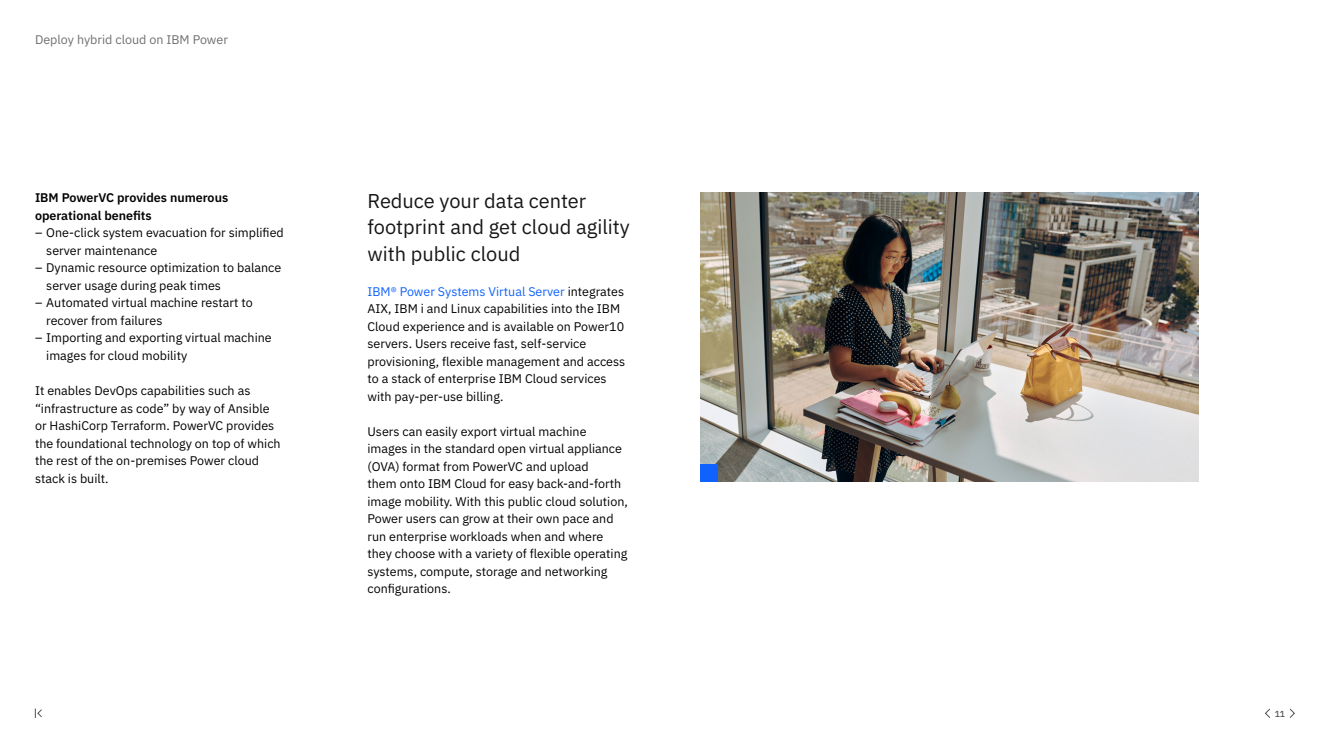
<style>
.page{position:relative;width:1330px;height:753px;background:#fff}
.page>*{position:absolute;margin:0;border:0;box-sizing:border-box;transform-origin:0 0}
.t1{font:20px/26.2px "IBM Plex Sans";color:#161616}
.t2{font:12.5px/17.5px "IBM Plex Sans";color:#000}
.t3{font:600 12.5px/17.5px "IBM Plex Sans";color:#000}
.t4{font:12.5px "IBM Plex Sans";color:#6f6f6f}
.t5{font:500 8.75px "IBM Plex Sans";color:#525252}
.s1{color:#0f62fe}
</style>
<div class="page">
<img style="left:700px;top:192px;width:499px;height:289px">
<svg style="left:1265px;top:708px;width:5px;height:10px"></svg>
<svg style="left:1289px;top:708px;width:6px;height:10px"></svg>
<svg style="left:35px;top:708px;width:7px;height:10px"></svg>
<div style="left:700px;top:464px;width:18px;height:17px;background:#0f62fe"></div>
<p class="t4" style="left:35px;top:30px;width:194px">Deploy hybrid cloud on IBM Power</p>
<p class="t3" style="left:35px;top:188px;width:195px">IBM PowerVC provides numerous operational benefits</p>
<p class="t2" style="left:46px;top:223px;width:239px;text-indent:-11px">– One-click system evacuation for simplified server maintenance</p>
<p class="t2" style="left:46px;top:258px;width:237px;text-indent:-11px">– Dynamic resource optimization to balance server usage during peak times</p>
<p class="t2" style="left:46px;top:293px;width:208px;text-indent:-11px">– Automated virtual machine restart to recover from failures</p>
<p class="t2" style="left:46px;top:328px;width:227px;text-indent:-11px">– Importing and exporting virtual machine images for cloud mobility</p>
<p class="t2" style="left:35px;top:381px;width:247px">It enables DevOps capabilities such as “infrastructure as code” by way of Ansible or HashiCorp Terraform. PowerVC provides the foundational technology on top of which the rest of the on-premises Power cloud stack is built.</p>
<h1 class="t1" style="left:368px;top:186px;width:264px">Reduce your data center footprint and get cloud agility with public cloud</h1>
<p class="t2" style="left:368px;top:281px;width:259px"><span class="s1">IBM® Power Systems Virtual Server</span> integrates AIX, IBM i and Linux capabilities into the IBM Cloud experience and is available on Power10 servers. Users receive fast, self-service provisioning, flexible management and access to a stack of enterprise IBM Cloud services with pay-per-use billing.</p>
<p class="t2" style="left:368px;top:421px;width:262px">Users can easily export virtual machine images in the standard open virtual appliance (OVA) format from PowerVC and upload<br>them onto IBM Cloud for easy back-and-forth image mobility. With this public cloud solution, Power users can grow at their own pace and run enterprise workloads when and where they choose with a variety of flexible operating systems, compute, storage and networking configurations.</p>
<p class="t5" style="left:1275px;top:706px;width:12px">11</p>
</div>
